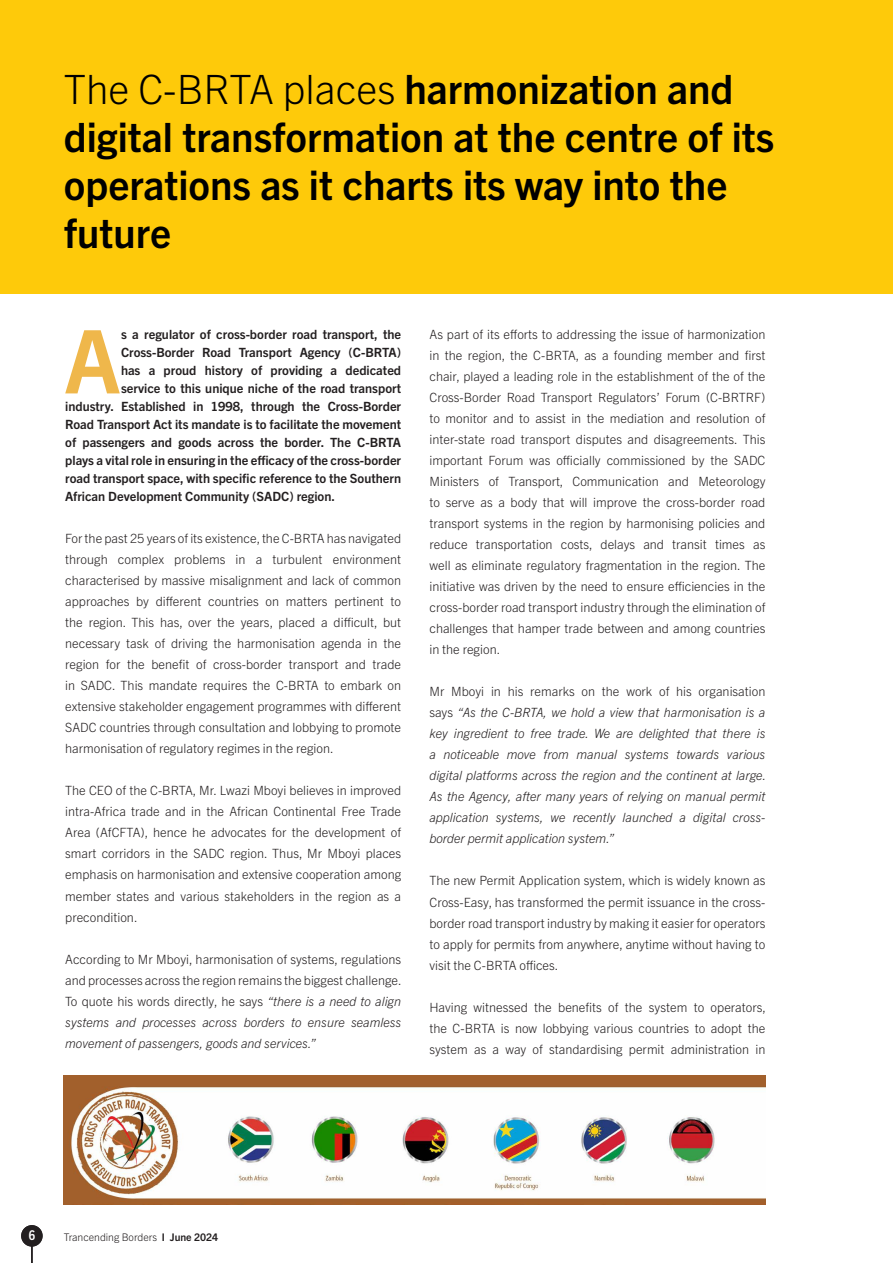
<style>
.page{position:relative;width:893px;height:1263px;background:#fff}
.page>*{position:absolute;margin:0;border:0;box-sizing:border-box;transform-origin:0 0}
.bodycopy{font:700 87.9px "Trade Gothic Next LT Pro";color:#efb74b}
.t1{font:700 40.5px/48px "Trade Gothic Next LT Pro";color:#000}
.t2{font:700 condensed 13.5px "Trade Gothic Next LT Pro";color:#fff}
.t3{font:300 12.75px/21px "Trade Gothic Next LT Pro";color:#231f20;text-align:justify}
.bodycopy-2{font:700 12.75px "Trade Gothic Next LT Pro";color:#231f20}
.t4{font:italic 300 12.75px/21px "Trade Gothic Next LT Pro";color:#231f20;text-align:justify}
.t5{font:300 10.5px "Trade Gothic Next LT Pro";color:#231f20}
.s1{font-weight:300}
.s2{font-style:italic}
.s3{font-style:normal}
.s4{font-weight:700}
</style>
<div class="page">
<div style="left:0;top:0;width:893px;height:293px;background:#feca0a"></div>
<hr style="left:31px;top:1240px;width:2px;height:23px;background:#231f20">
<div style="left:21px;top:1225px;width:22px;height:21px;background:#231f20;border-radius:50%"></div>
<img style="left:64px;top:1076px;width:701px;height:128px">
<p class="t1" style="left:64px;top:62px;width:712px"><span class="s1">The C-BRTA places</span> harmonization and digital transformation at the centre of its operations as it charts its way into the future</p>
<p class="bodycopy" style="left:64px;top:300px;width:58px">A</p>
<p class="bodycopy-2" style="left:121px;top:326px;width:282px">s a regulator of cross-border road transport, the</p>
<p class="bodycopy-2" style="left:121px;top:344px;width:282px">Cross-Border Road Transport Agency (C-BRTA)</p>
<p class="bodycopy-2" style="left:121px;top:362px;width:282px">has a proud history of providing a dedicated</p>
<p class="bodycopy-2" style="left:121px;top:380px;width:282px">service to this unique niche of the road transport</p>
<p class="bodycopy-2" style="left:65px;top:398px;width:337px">industry. Established in 1998, through the Cross-Border</p>
<p class="bodycopy-2" style="left:65px;top:416px;width:337px">Road Transport Act its mandate is to facilitate the movement</p>
<p class="bodycopy-2" style="left:65px;top:434px;width:337px">of passengers and goods across the border. The C-BRTA</p>
<p class="bodycopy-2" style="left:65px;top:452px;width:337px">plays a vital role in ensuring in the efficacy of the cross-border</p>
<p class="bodycopy-2" style="left:65px;top:470px;width:337px">road transport space, with specific reference to the Southern</p>
<p class="bodycopy-2" style="left:65px;top:488px;width:271px">African Development Community (SADC) region.</p>
<p class="t3" style="left:65px;top:527px;width:337px">For the past 25 years of its existence, the C-BRTA has navigated through complex problems in a turbulent environment characterised by massive misalignment and lack of common approaches by different countries on matters pertinent to the region. This has, over the years, placed a difficult, but necessary task of driving the harmonisation agenda in the region for the benefit of cross-border transport and trade in SADC. This mandate requires the C-BRTA to embark on extensive stakeholder engagement programmes with different SADC countries through consultation and lobbying to promote harmonisation of regulatory regimes in the region.</p>
<p class="t3" style="left:65px;top:779px;width:337px">The CEO of the C-BRTA, Mr. Lwazi Mboyi believes in improved intra-Africa trade and in the African Continental Free Trade Area (AfCFTA), hence he advocates for the development of smart corridors in the SADC region. Thus, Mr Mboyi places emphasis on harmonisation and extensive cooperation among member states and various stakeholders in the region as a precondition.</p>
<p class="t3" style="left:65px;top:947px;width:338px">According to Mr Mboyi, harmonisation of systems, regulations and processes across the region remains the biggest challenge.<br>To quote his words directly, he says <span class="s2">“there is a need to align systems and processes across borders to ensure seamless movement of passengers, goods and services.”</span></p>
<p class="t3" style="left:429px;top:323px;width:337px">As part of its efforts to addressing the issue of harmonization in the region, the C-BRTA, as a founding member and first chair, played a leading role in the establishment of the of the Cross-Border Road Transport Regulators’ Forum (C-BRTRF) to monitor and to assist in the mediation and resolution of inter-state road transport disputes and disagreements. This important Forum was officially commissioned by the SADC Ministers of Transport, Communication and Meteorology to serve as a body that will improve the cross-border road transport systems in the region by harmonising policies and reduce transportation costs, delays and transit times as well as eliminate regulatory fragmentation in the region. The initiative was driven by the need to ensure efficiencies in the cross-border road transport industry through the elimination of challenges that hamper trade between and among countries in the region.</p>
<p class="t4" style="left:429px;top:680px;width:338px"><span class="s3">Mr Mboyi in his remarks on the work of his organisation says</span> “As the C-BRTA, we hold a view that harmonisation is a key ingredient to free trade. We are delighted that there is a noticeable move from manual systems towards various digital platforms across the region and the continent at large.<br>As the Agency, after many years of relying on manual permit application systems, we recently launched a digital cross&shy;border permit application system.”</p>
<p class="t3" style="left:429px;top:869px;width:337px">The new Permit Application system, which is widely known as Cross-Easy, has transformed the permit issuance in the cross&shy;border road transport industry by making it easier for operators to apply for permits from anywhere, anytime without having to visit the C-BRTA offices.</p>
<p class="t3" style="left:429px;top:995px;width:338px">Having witnessed the benefits of the system to operators, the C-BRTA is now lobbying various countries to adopt the system as a way of standardising permit administration in</p>
<p class="t2" style="left:29px;top:1226px;width:8px">6</p>
<p class="t5" style="left:64px;top:1230px;width:156px">Trancending Borders <span class="s4">I June 2024</span></p>
</div>
